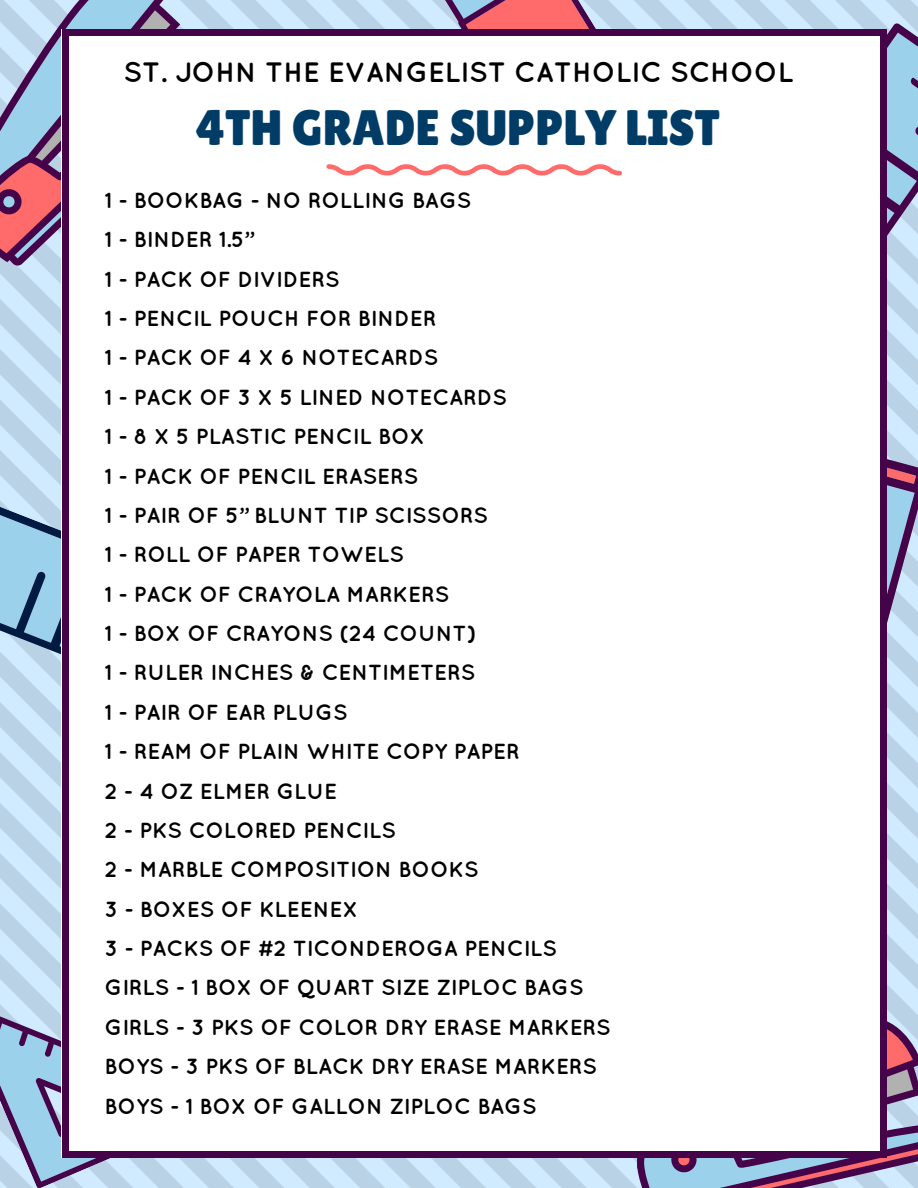
<style>
.page{position:relative;width:918px;height:1188px;background:#fff}
.page>*{position:absolute;margin:0;border:0;box-sizing:border-box;transform-origin:0 0}
.t1{font:49.8px "Lilita One";color:#003c66}
.t2{font:700 28.05px "Quicksand";color:#000}
.t3{font:700 21.75px/39.3px "Quicksand";color:#000}
</style>
<div class="page">
<img style="left:0;top:0;width:918px;height:1188px">
<svg style="left:886px;top:453px;width:32px;height:324px;background:#a6aecc"></svg>
<svg style="left:0;top:0;width:228px;height:270px;background:#b0a8c3"></svg>
<svg style="left:0;top:507px;width:62px;height:200px;background:#98bed7"></svg>
<svg style="left:0;top:924px;width:224px;height:264px;background:#adc6e0"></svg>
<svg style="left:615px;top:1006px;width:303px;height:163px;background:#b897b0"></svg>
<div style="left:62px;top:29px;width:824px;height:1129px;background:#fff"></div>
<svg style="left:628px;top:1057px;width:290px;height:131px"></svg>
<div style="left:62px;top:35px;width:6px;height:1117px;background:#450349"></div>
<svg style="left:62px;top:1152px;width:6px;height:5px"></svg>
<div style="left:880px;top:35px;width:6px;height:1117px;background:#450349"></div>
<div style="left:68px;top:1151px;width:812px;height:6px;background:#450349"></div>
<svg style="left:720px;top:22px;width:198px;height:318px"></svg>
<svg style="left:0;top:0;width:187px;height:233px"></svg>
<div style="left:68px;top:30px;width:812px;height:6px;background:#450349"></div>
<svg style="left:326px;top:0;width:316px;height:176px"></svg>
<p class="t2" style="left:123px;top:55px;width:672px">ST. JOHN THE EVANGELIST CATHOLIC SCHOOL</p>
<h1 class="t1" style="left:196px;top:99px;width:526px">4TH GRADE SUPPLY LIST</h1>
<p class="t3" style="left:105px;top:180px;width:508px">1 - BOOKBAG - NO ROLLING BAGS<br>1 - BINDER 1.5”<br>1 - PACK OF DIVIDERS<br>1 - PENCIL POUCH FOR BINDER<br>1 - PACK OF 4 X 6 NOTECARDS<br>1 - PACK OF 3 X 5 LINED NOTECARDS<br>1 - 8 X 5 PLASTIC PENCIL BOX<br>1 - PACK OF PENCIL ERASERS<br>1 - PAIR OF 5” BLUNT TIP SCISSORS<br>1 - ROLL OF PAPER TOWELS<br>1 - PACK OF CRAYOLA MARKERS<br>1 - BOX OF CRAYONS (24 COUNT)<br>1 - RULER INCHES &amp; CENTIMETERS<br>1 - PAIR OF EAR PLUGS<br>1 - REAM OF PLAIN WHITE COPY PAPER<br>2 - 4 OZ ELMER GLUE<br>2 - PKS COLORED PENCILS<br>2 - MARBLE COMPOSITION BOOKS<br>3 - BOXES OF KLEENEX<br>3 - PACKS OF #2 TICONDEROGA PENCILS<br>GIRLS - 1 BOX OF QUART SIZE ZIPLOC BAGS<br>GIRLS - 3 PKS OF COLOR DRY ERASE MARKERS<br>BOYS - 3 PKS OF BLACK DRY ERASE MARKERS<br>BOYS - 1 BOX OF GALLON ZIPLOC BAGS</p>
</div>
